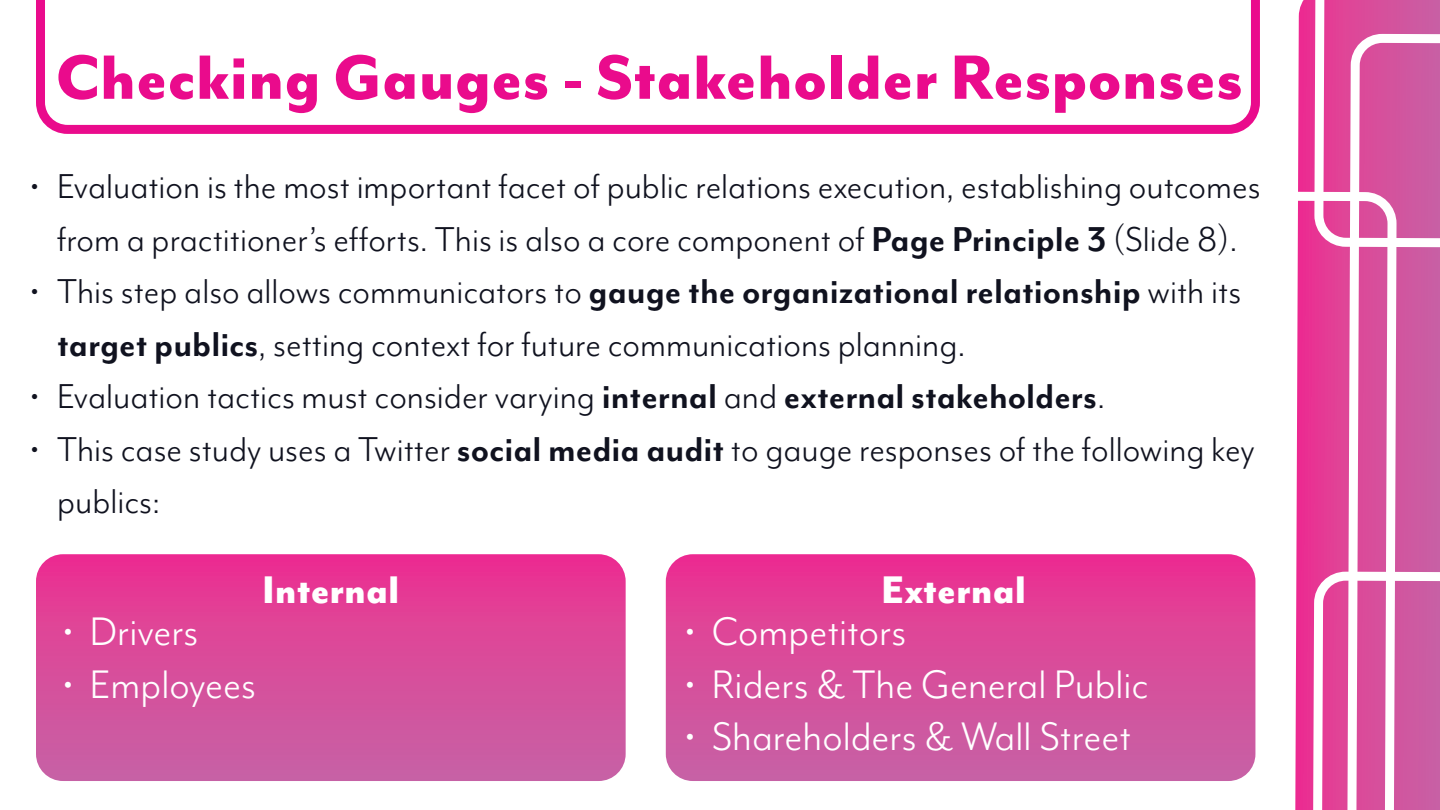
<style>
.page{position:relative;width:1440px;height:810px;background:#fff}
.page>*{position:absolute;margin:0;border:0;box-sizing:border-box;transform-origin:0 0}
.t1{font:800 72px "Mr Eaves Mod OT";color:#ea0b8c}
.t2{font:45.9px "Mr Eaves Mod OT";color:#fff}
.t3{font:800 44.4px "Mr Eaves Mod OT";color:#fff}
.t4{font:39.75px/52.5px "Mr Eaves Mod OT";color:#10121f}
.s1{font-weight:700}
</style>
<div class="page">
<svg style="left:1255px;top:0;width:51px;height:810px"></svg>
<svg style="left:1306px;top:0;width:134px;height:810px"></svg>
<svg style="left:36px;top:0;width:1224px;height:134px"></svg>
<svg style="left:36px;top:554px;width:590px;height:227px;background:#d94b9b"></svg>
<svg style="left:666px;top:554px;width:589px;height:227px;background:#d94b9b"></svg>
<p class="t1" style="left:56px;top:36px;width:1188px">Checking Gauges - Stakeholder Responses</p>
<p class="t4" style="left:30px;top:160px;width:1232px;text-align:center">• Evaluation is the most important facet of public relations execution, establishing outcomes from a practitioner’s efforts. This is also a core component of <span class="s1">Page Principle 3</span> (Slide 8).</p>
<p class="t4" style="left:57px;top:265px;width:1185px;text-indent:-27px">• This step also allows communicators to <span class="s1">gauge the organizational relationship</span> with its <span class="s1">target publics</span>, setting context for future communications planning.</p>
<p class="t4" style="left:30px;top:370px;width:1076px">• Evaluation tactics must consider varying <span class="s1">internal</span> and <span class="s1">external stakeholders</span>.</p>
<p class="t4" style="left:57px;top:422px;width:1199px;text-indent:-27px">• This case study uses a Twitter <span class="s1">social media audit</span> to gauge responses of the following key publics:</p>
<p class="t2" style="left:63px;top:607px;width:137px">• Drivers</p>
<p class="t2" style="left:63px;top:659px;width:195px">• Employees</p>
<p class="t3" style="left:262px;top:564px;width:139px">Internal</p>
<p class="t3" style="left:881px;top:564px;width:146px">External</p>
<p class="t2" style="left:685px;top:607px;width:223px">• Competitors</p>
<p class="t2" style="left:685px;top:659px;width:465px">• Riders &amp; The General Public</p>
<p class="t2" style="left:685px;top:712px;width:448px">• Shareholders &amp; Wall Street</p>
</div>
